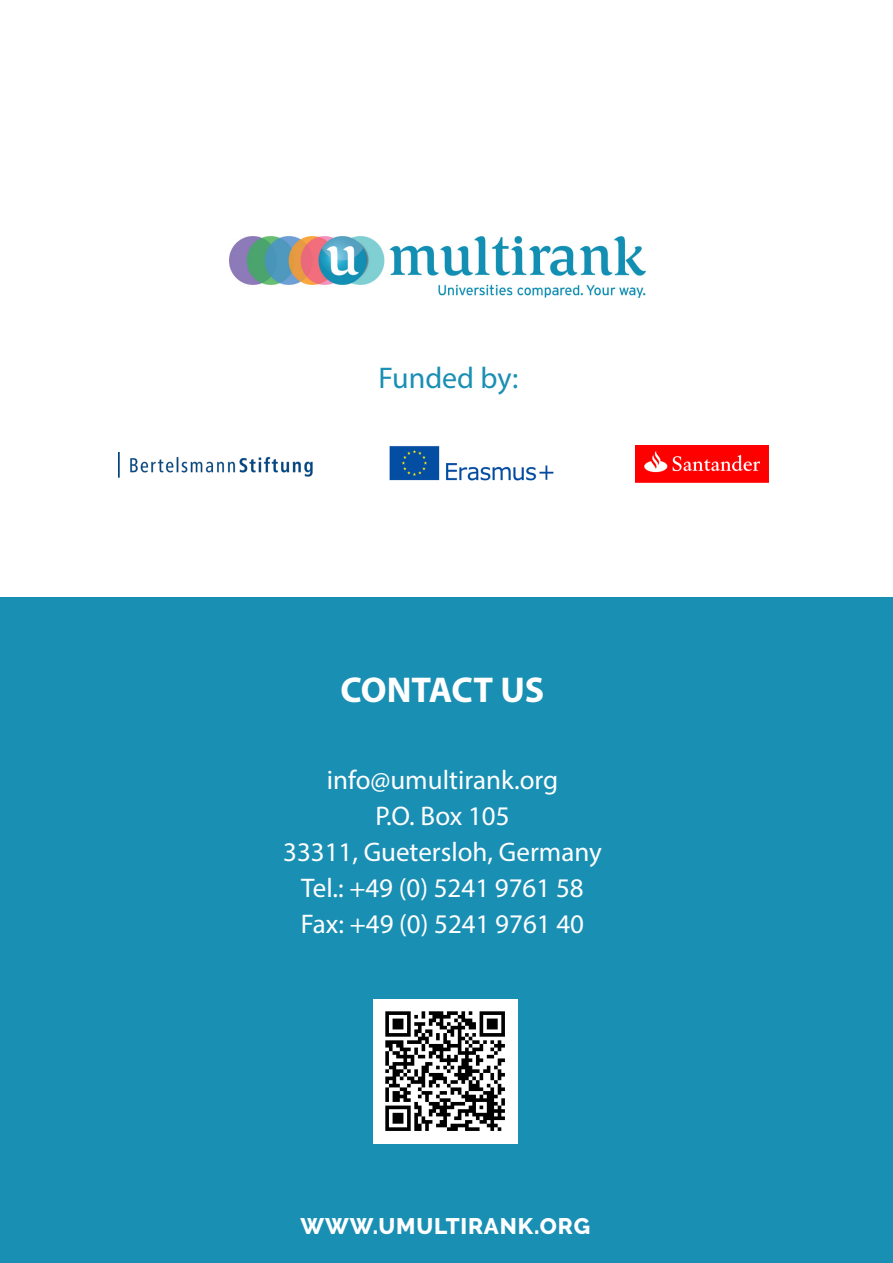
<style>
.page{position:relative;width:893px;height:1263px;background:#fff}
.page>*{position:absolute;margin:0;border:0;box-sizing:border-box;transform-origin:0 0}
.Body_Text_-_Align_Le{font:700 36px "Myriad Pro";color:#fff}
.Body_Text_-_Align_Le-2{font:30px "Myriad Pro";color:#198fb4}
.Body_Text_-_Align_Le-3{font:27px "Myriad Pro";color:#fff}
.Subhead_-_Align_Left{font:800 22.5px "Raleway";letter-spacing:.04em;color:#fff}
</style>
<div class="page">
<div style="left:0;top:597px;width:893px;height:666px;background:#198fb4"></div>
<img style="left:374px;top:999px;width:144px;height:144px">
<img style="left:230px;top:237px;width:416px;height:60px">
<img style="left:119px;top:452px;width:193px;height:25px">
<img style="left:389px;top:446px;width:165px;height:35px">
<img style="left:635px;top:445px;width:134px;height:38px">
<p class="Body_Text_-_Align_Le-2" style="left:379px;top:359px;width:141px">Funded by:</p>
<p class="Body_Text_-_Align_Le" style="left:341px;top:666px;width:205px">CONTACT US</p>
<p class="Body_Text_-_Align_Le-3" style="left:327px;top:763px;width:233px">info@umultirank.org</p>
<p class="Body_Text_-_Align_Le-3" style="left:375px;top:799px;width:136px">P.O. Box 105</p>
<p class="Body_Text_-_Align_Le-3" style="left:283px;top:835px;width:320px">33311, Guetersloh, Germany</p>
<p class="Body_Text_-_Align_Le-3" style="left:301px;top:871px;width:284px">Tel.: +49 (0) 5241 9761 58</p>
<p class="Body_Text_-_Align_Le-3" style="left:301px;top:907px;width:285px">Fax: +49 (0) 5241 9761 40</p>
<p class="Subhead_-_Align_Left" style="left:301px;top:1213px;width:291px">WWW.UMULTIRANK.ORG</p>
</div>
